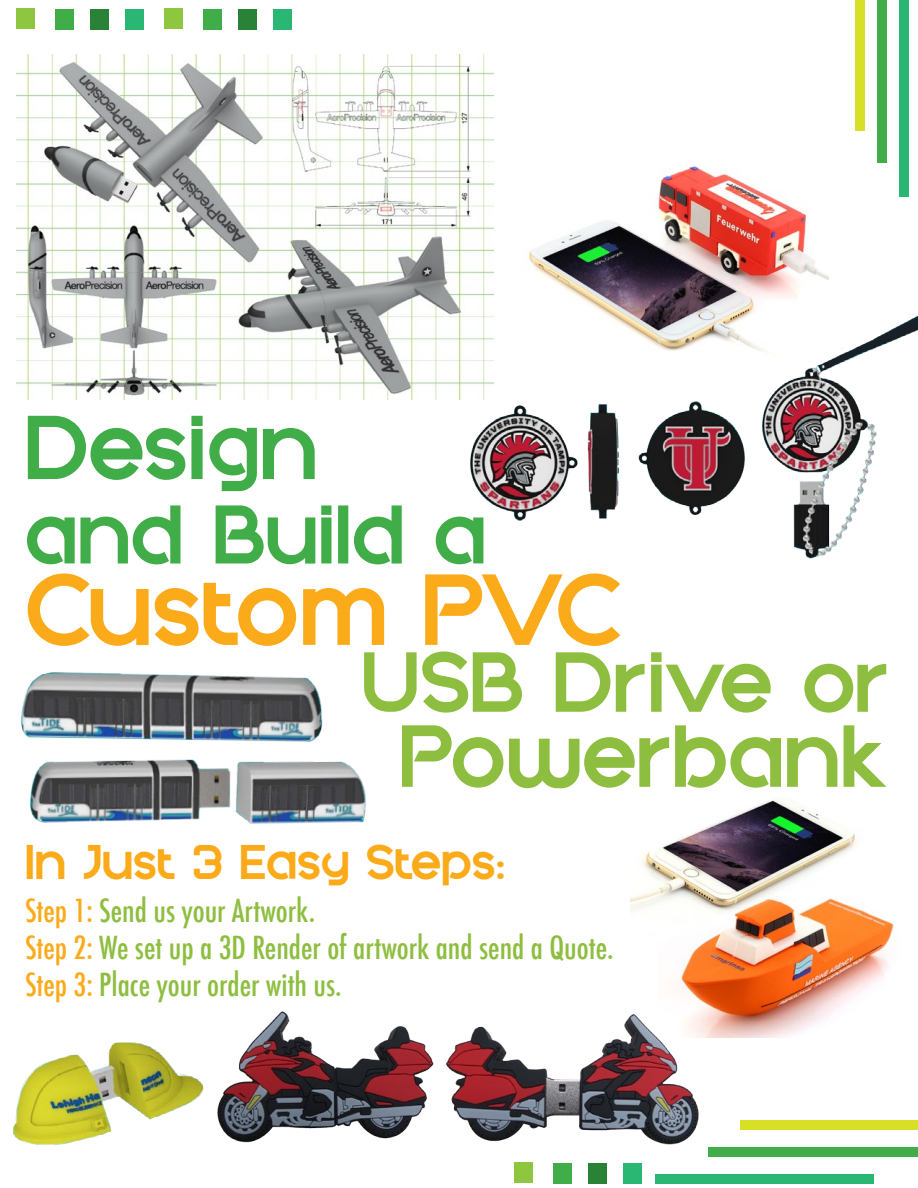
<style>
.page{position:relative;width:918px;height:1188px;background:#fff}
.page>*{position:absolute;margin:0;border:0;box-sizing:border-box;transform-origin:0 0}
.t1{font:700 70.5px "Quantify";letter-spacing:-.065em;color:#fbaa19}
.t2{font:700 63.3px "Quantify";color:#41ad49}
.t3{font:700 61.5px "Quantify";color:#8ebe3f}
.t4{font:700 59.4px "Quantify";letter-spacing:-.01em;color:#8ebe3f}
.t5{font:700 58.05px "Quantify";color:#41ad49}
.t6{font:700 34.05px "Quantify";color:#fbaa19}
.t7{font:500 condensed 31.05px "Futura";color:#8ebe3f}
.s1{color:#fbaa19}
</style>
<div class="page">
<div style="left:708px;top:1147px;width:210px;height:10px;background:#41ad49"></div>
<div style="left:656px;top:1174px;width:218px;height:10px;background:#2ab673"></div>
<div style="left:740px;top:1120px;width:178px;height:10px;background:#d7df26"></div>
<img style="left:630px;top:799px;width:264px;height:238px">
<img style="left:16px;top:54px;width:477px;height:345px">
<img style="left:528px;top:166px;width:301px;height:119px">
<img style="left:463px;top:285px;width:455px;height:274px">
<img style="left:30px;top:759px;width:336px;height:65px">
<img style="left:21px;top:672px;width:302px;height:70px">
<img style="left:217px;top:1011px;width:212px;height:132px">
<img style="left:429px;top:991px;width:279px;height:186px">
<img style="left:12px;top:1042px;width:192px;height:103px">
<div style="left:623px;top:1163px;width:19px;height:21px;background:#2ab673"></div>
<div style="left:588px;top:1163px;width:19px;height:21px;background:#298235"></div>
<div style="left:553px;top:1163px;width:19px;height:20px;background:#41ad49"></div>
<div style="left:273px;top:10px;width:19px;height:20px;background:#2ab673"></div>
<div style="left:238px;top:10px;width:19px;height:20px;background:#298235"></div>
<div style="left:203px;top:9px;width:19px;height:20px;background:#41ad49"></div>
<div style="left:164px;top:9px;width:19px;height:20px;background:#8ec640"></div>
<div style="left:125px;top:10px;width:19px;height:20px;background:#2ab673"></div>
<div style="left:90px;top:10px;width:19px;height:20px;background:#298235"></div>
<div style="left:55px;top:9px;width:19px;height:20px;background:#41ad49"></div>
<div style="left:16px;top:9px;width:19px;height:20px;background:#8ec640"></div>
<div style="left:514px;top:1163px;width:19px;height:20px;background:#8ec640"></div>
<div style="left:877px;top:0;width:9px;height:162px;background:#41ad49"></div>
<div style="left:900px;top:0;width:9px;height:196px;background:#2ab673"></div>
<div style="left:855px;top:0;width:10px;height:130px;background:#d7df26"></div>
<p class="t2" style="left:25px;top:420px;width:294px">Design</p>
<p class="t5" style="left:25px;top:509px;width:462px">and Build a</p>
<p class="t1" style="left:25px;top:579px;width:599px">Custom PVC</p>
<p class="t4" style="left:362px;top:657px;width:529px">USB Drive or</p>
<p class="t3" style="left:400px;top:730px;width:489px">Powerbank</p>
<p class="t6" style="left:25px;top:847px;width:482px">In Just 3 Easy Steps:</p>
<p class="t7" style="left:25px;top:891px;width:291px"><span class="s1">Step 1:</span> Send us your Artwork.</p>
<p class="t7" style="left:25px;top:928px;width:590px"><span class="s1">Step 2:</span> We set up a 3D Render of artwork and send a Quote.</p>
<p class="t7" style="left:25px;top:965px;width:318px"><span class="s1">Step 3:</span> Place your order with us.</p>
</div>
